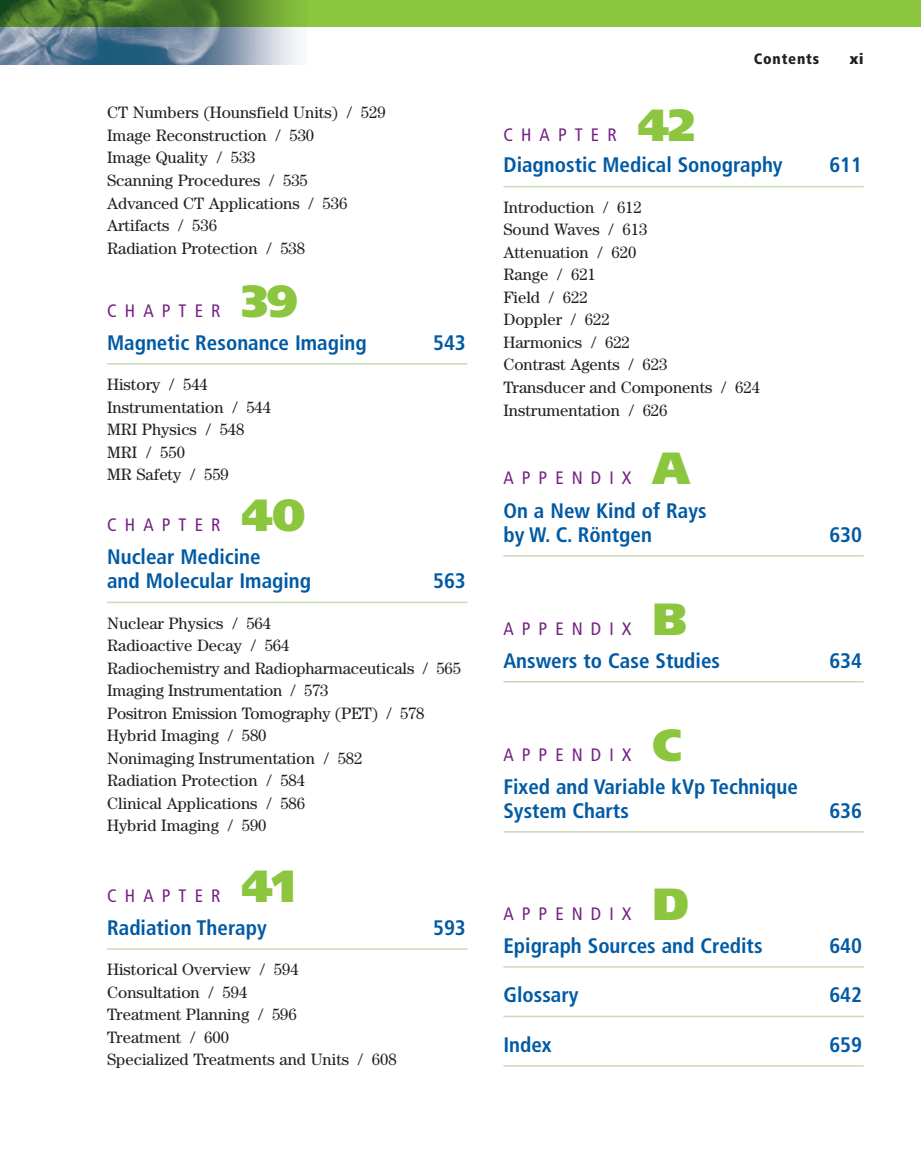
<style>
.page{position:relative;width:921px;height:1175px;background:#fff}
.page>*{position:absolute;margin:0;border:0;box-sizing:border-box;transform-origin:0 0}
.t1{font:900 45px "Frutiger LT Std";letter-spacing:-.025em;color:#8bc63e}
.t2{font:700 condensed 21px/24px "Frutiger LT Std";color:#015aa4}
.t3{font:condensed 18px "Frutiger LT Std";letter-spacing:.45em;color:#752183}
.t4{font:16.5px/22.5px "Century Std";color:#231f20}
.t5{font:900 condensed 15px "Frutiger LT Std";letter-spacing:.05em;color:#231f20}
.t6{font:900 15px "Frutiger LT Std";color:#231f20}
</style>
<div class="page">
<div style="left:0;top:0;width:920px;height:26px;background:#8bc63e"></div>
<img style="left:0;top:0;width:323px;height:64px">
<hr style="left:107px;top:363px;width:360px;height:1px;background:#c6dbb0">
<hr style="left:107px;top:601px;width:360px;height:2px;background:#c6dbb0">
<hr style="left:107px;top:948px;width:360px;height:1px;background:#c6dbb0">
<hr style="left:503px;top:186px;width:360px;height:1px;background:#c6dbb0">
<hr style="left:503px;top:555px;width:360px;height:1px;background:#c6dbb0">
<hr style="left:503px;top:681px;width:360px;height:1px;background:#c6dbb0">
<hr style="left:503px;top:831px;width:360px;height:1px;background:#c6dbb0">
<hr style="left:503px;top:966px;width:360px;height:1px;background:#c6dbb0">
<hr style="left:503px;top:1015px;width:360px;height:2px;background:#c6dbb0">
<hr style="left:503px;top:1065px;width:360px;height:1px;background:#c6dbb0">
<p class="t4" style="left:107px;top:101px;width:280px">Ct Numbers (Hounsfield Units) / 529<br>Image Reconstruction / 530<br>Image Quality / 533<br>Scanning Procedures / 535<br>Advanced CT Applications / 536<br>Artifacts / 536<br>Radiation Protection / 538</p>
<h1 class="t1" style="left:241px;top:273px;width:58px">39</h1>
<p class="t2" style="left:107px;top:330px;width:261px">Magnetic Resonance Imaging</p>
<p class="t2" style="left:433px;top:330px;width:34px">543</p>
<p class="t4" style="left:107px;top:373px;width:165px">History / 544<br>Instrumentation / 544<br>Mri Physics / 548<br>Mri / 550<br>Mr Safety / 559</p>
<p class="t3" style="left:107px;top:514px;width:115px">CH APTER</p>
<p class="t3" style="left:107px;top:300px;width:115px">CH APTER</p>
<h1 class="t1" style="left:241px;top:488px;width:65px">40</h1>
<p class="t2" style="left:107px;top:545px;width:205px">Nuclear Medicine<br>and Molecular Imaging</p>
<p class="t2" style="left:433px;top:569px;width:34px">563</p>
<p class="t4" style="left:107px;top:611px;width:355px">Nuclear Physics / 564<br>Radioactive Decay / 564<br>Radiochemistry and Radiopharmaceuticals / 565<br>Imaging Instrumentation / 573<br>Positron Emission Tomography (Pet) / 578<br>Hybrid Imaging / 580<br>Nonimaging Instrumentation / 582<br>Radiation Protection / 584<br>Clinical Applications / 586<br>Hybrid Imaging / 590</p>
<h1 class="t1" style="left:241px;top:858px;width:55px">41</h1>
<p class="t2" style="left:107px;top:915px;width:161px">Radiation Therapy</p>
<p class="t2" style="left:433px;top:915px;width:34px">593</p>
<p class="t4" style="left:107px;top:958px;width:291px">Historical Overview / 594<br>Consultation / 594<br>Treatment Planning / 596<br>Treatment / 600<br>Specialized Treatments and Units / 608</p>
<p class="t3" style="left:107px;top:885px;width:115px">CH APTER</p>
<p class="t5" style="left:753px;top:50px;width:67px">Contents</p>
<p class="t6" style="left:849px;top:50px;width:16px">xi</p>
<h1 class="t1" style="left:637px;top:98px;width:59px">42</h1>
<p class="t2" style="left:503px;top:153px;width:281px">Diagnostic Medical Sonography</p>
<p class="t2" style="left:829px;top:153px;width:34px">611</p>
<p class="t4" style="left:503px;top:196px;width:258px">Introduction / 612<br>Sound Waves / 613<br>Attenuation / 620<br>Range / 621<br>Field / 622<br>Doppler / 622<br>Harmonics / 622<br>Contrast Agents / 623<br>Transducer and Components / 624<br>Instrumentation / 626</p>
<p class="t3" style="left:503px;top:124px;width:115px">CH APTER</p>
<h1 class="t1" style="left:652px;top:441px;width:39px">A</h1>
<p class="t2" style="left:503px;top:498px;width:205px">On a New Kind of Rays by W. C. Röntgen</p>
<p class="t3" style="left:503px;top:468px;width:84px">APPEND</p>
<p class="t3" style="left:609px;top:468px;width:24px">I X</p>
<p class="t2" style="left:829px;top:522px;width:34px">630</p>
<h1 class="t1" style="left:652px;top:591px;width:37px">B</h1>
<p class="t2" style="left:503px;top:648px;width:218px">Answers to Case Studies</p>
<p class="t2" style="left:829px;top:648px;width:34px">634</p>
<p class="t3" style="left:503px;top:618px;width:84px">APPEND</p>
<p class="t3" style="left:609px;top:618px;width:24px">I X</p>
<h1 class="t1" style="left:652px;top:717px;width:31px">C</h1>
<p class="t2" style="left:503px;top:774px;width:296px">Fixed and Variable kVp Technique<br>System Charts</p>
<p class="t3" style="left:503px;top:744px;width:84px">APPEND</p>
<p class="t3" style="left:609px;top:744px;width:24px">I X</p>
<p class="t2" style="left:829px;top:798px;width:34px">636</p>
<h1 class="t1" style="left:652px;top:876px;width:38px">D</h1>
<p class="t2" style="left:503px;top:933px;width:260px">Epigraph Sources and Credits</p>
<p class="t2" style="left:829px;top:933px;width:34px">640</p>
<p class="t2" style="left:503px;top:983px;width:77px">Glossary</p>
<p class="t2" style="left:829px;top:983px;width:34px">642</p>
<p class="t2" style="left:503px;top:1032px;width:50px">Index</p>
<p class="t2" style="left:829px;top:1032px;width:34px">659</p>
<p class="t3" style="left:503px;top:903px;width:84px">APPEND</p>
<p class="t3" style="left:609px;top:903px;width:24px">I X</p>
</div>
